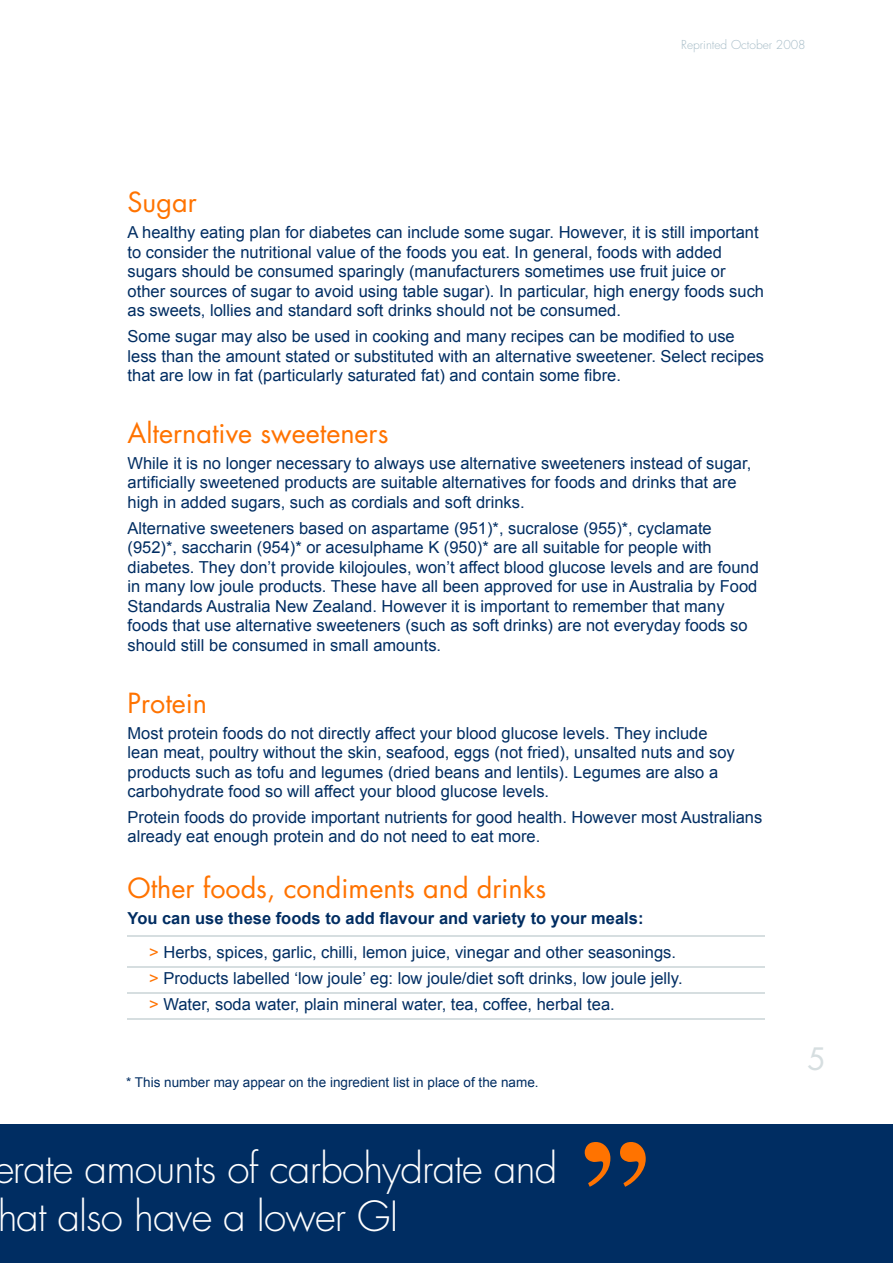
<style>
.page{position:relative;width:893px;height:1263px;background:#fff}
.page>*{position:absolute;margin:0;border:0;box-sizing:border-box;transform-origin:0 0}
.t1{font:300 40.5px/48.6px "Futura";letter-spacing:-.02em;color:#fff}
.t2{font:30px "Futura";color:#d6dee0}
.t3{font:27px "Futura";color:#ff7300}
.t4{font:16.5px/19.5px "Arial";color:#002d62}
.t5{font:13.5px "Arial";color:#002d62}
.t6{font:300 12px "Futura";color:#a6bcc7}
.s1{font-weight:700}
.s2{color:#ff7300}
</style>
<div class="page">
<div style="left:0;top:1125px;width:893px;height:138px;background:#002d62"></div>
<hr style="left:128px;top:935px;width:637px;height:2px;background:#d6dee0">
<hr style="left:128px;top:967px;width:637px;height:1px;background:#d6dee0">
<hr style="left:128px;top:992px;width:637px;height:2px;background:#d6dee0">
<hr style="left:128px;top:1018px;width:637px;height:2px;background:#d6dee0">
<svg style="left:585px;top:1142px;width:25px;height:45px"></svg>
<svg style="left:620px;top:1142px;width:26px;height:45px"></svg>
<p class="t6" style="left:681px;top:36px;width:126px">Reprinted October 2008</p>
<h3 class="t3" style="left:128px;top:185px;width:71px">Sugar</h3>
<p class="t4" style="left:128px;top:223px;width:638px">A healthy eating plan for diabetes can include some sugar. However, it is still important to consider the nutritional value of the foods you eat. In general, foods with added sugars should be consumed sparingly (manufacturers sometimes use fruit juice or other sources of sugar to avoid using table sugar). In particular, high energy foods such as sweets, lollies and standard soft drinks should not be consumed.</p>
<p class="t4" style="left:128px;top:326px;width:638px">Some sugar may also be used in cooking and many recipes can be modified to use less than the amount stated or substituted with an alternative sweetener. Select recipes that are low in fat (particularly saturated fat) and contain some fibre.</p>
<h3 class="t3" style="left:128px;top:416px;width:262px">Alternative sweeteners</h3>
<p class="t4" style="left:128px;top:453px;width:625px">While it is no longer necessary to always use alternative sweeteners instead of sugar, artificially sweetened products are suitable alternatives for foods and drinks that are high in added sugars, such as cordials and soft drinks.</p>
<p class="t4" style="left:128px;top:518px;width:633px">Alternative sweeteners based on aspartame (951)*, sucralose (955)*, cyclamate (952)*, saccharin (954)* or acesulphame K (950)* are all suitable for people with diabetes. They don’t provide kilojoules, won’t affect blood glucose levels and are found in many low joule products. These have all been approved for use in Australia by Food Standards Australia New Zealand. However it is important to remember that many foods that use alternative sweeteners (such as soft drinks) are not everyday foods so should still be consumed in small amounts.</p>
<h3 class="t3" style="left:128px;top:685px;width:81px">Protein</h3>
<p class="t4" style="left:128px;top:723px;width:609px">Most protein foods do not directly affect your blood glucose levels. They include lean meat, poultry without the skin, seafood, eggs (not fried), unsalted nuts and soy products such as tofu and legumes (dried beans and lentils). Legumes are also a carbohydrate food so will affect your blood glucose levels.</p>
<p class="t4" style="left:128px;top:807px;width:636px">Protein foods do provide important nutrients for good health. However most Australians already eat enough protein and do not need to eat more.</p>
<h3 class="t3" style="left:128px;top:871px;width:420px">Other foods, condiments and drinks</h3>
<p class="t4" style="left:149px;top:901px;width:528px;line-height:34.3px;text-indent:-22px"><span class="s1">You can use these foods to add flavour and variety to your meals:<br></span><span class="s2">&gt;</span> Herbs, spices, garlic, chilli, lemon juice, vinegar and other seasonings.</p>
<p class="t4" style="left:149px;top:965px;width:535px;line-height:25.8px"><span class="s2">&gt;</span> Products labelled ‘low joule’ eg: low joule/diet soft drinks, low joule jelly. <span class="s2">&gt;</span> Water, soda water, plain mineral water, tea, coffee, herbal tea.</p>
<p class="t5" style="left:126px;top:1075px;width:414px">* This number may appear on the ingredient list in place of the name.</p>
<h1 class="t1" style="left:-7px;top:1144px;width:566px">erate amounts of carbohydrate and hat also have a lower GI</h1>
<h2 class="t2" style="left:808px;top:1040px;width:20px">5</h2>
</div>
